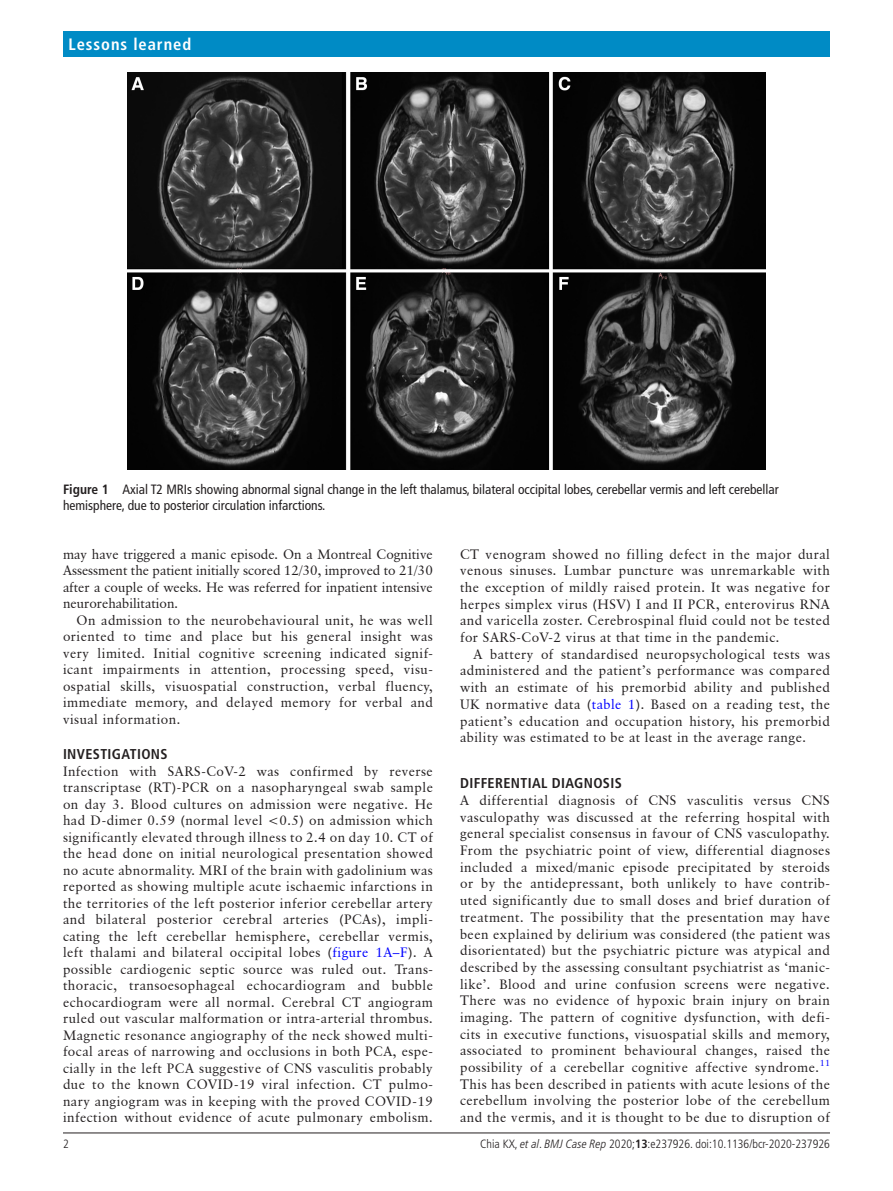
<style>
.page{position:relative;width:893px;height:1191px;background:#fff}
.page>*{position:absolute;margin:0;border:0;box-sizing:border-box;transform-origin:0 0}
.t1{font:700 condensed 16.5px "Frutiger LT Pro";letter-spacing:.055em;color:#fff}
.t2{font:700 condensed 14.25px "Frutiger LT Pro";letter-spacing:.025em;color:#231f20}
.t3{font:13.5px/16.5px "Classical Garamond BT";letter-spacing:.035em;color:#231f20;text-align:justify}
.t4{font:condensed 13.5px/16.5px "Frutiger LT Pro";color:#231f20}
.t5{font:300 condensed 12px "Frutiger LT Pro";color:#231f20}
.t6{font:9px "Classical Garamond BT";color:#00f}
.s1{font-weight:700}
.s2{color:#00f}
.s3{font-style:italic}
</style>
<div class="page">
<hr style="left:63px;top:1132px;width:767px;height:1px;background:#231f20">
<div style="left:63px;top:31px;width:767px;height:25px;background:#008bc5"></div>
<img style="left:128px;top:72px;width:637px;height:397px">
<p class="t1" style="left:69px;top:34px;width:124px">Lessons learned</p>
<p class="t4" style="left:63px;top:481px;width:717px"><span class="s1">Figure 1</span> Axial T2 MRIs showing abnormal signal change in the left thalamus, bilateral occipital lobes, cerebellar vermis and left cerebellar hemisphere, due to posterior circulation infarctions.</p>
<p class="t3" style="left:63px;top:545px;width:371px">may have triggered a manic episode. On a Montreal Cognitive Assessment the patient initially scored 12/30, improved to 21/30 after a couple of weeks. He was referred for inpatient intensive neurorehabilitation.</p>
<p class="t3" style="left:63px;top:611px;width:371px;text-indent:14px">On admission to the neurobehavioural unit, he was well oriented to time and place but his general insight was very limited. Initial cognitive screening indicated signif&shy;icant impairments in attention, processing speed, visu&shy;ospatial skills, visuospatial construction, verbal fluency, immediate memory, and delayed memory for verbal and visual information.</p>
<p class="t2" style="left:63px;top:745px;width:106px">INVESTIGATIONS</p>
<p class="t3" style="left:63px;top:762px;width:371px">Infection with SARS-CoV-2 was confirmed by reverse transcriptase (RT)-PCR on a nasopharyngeal swab sample on day 3. Blood cultures on admission were negative. He had D-dimer 0.59 (normal level &lt;0.5) on admission which significantly elevated through illness to 2.4 on day 10. CT of the head done on initial neurological presentation showed no acute abnormality. MRI of the brain with gadolinium was reported as showing multiple acute ischaemic infarctions in the territories of the left posterior inferior cerebellar artery and bilateral posterior cerebral arteries (PCAs), impli&shy;cating the left cerebellar hemisphere, cerebellar vermis, left thalami and bilateral occipital lobes (<span class="s2">figure 1A–F</span>). A possible cardiogenic septic source was ruled out. Trans&shy;thoracic, transoesophageal echocardiogram and bubble echocardiogram were all normal. Cerebral CT angiogram ruled out vascular malformation or intra-arterial thrombus.<br>Magnetic resonance angiography of the neck showed multi&shy;focal areas of narrowing and occlusions in both PCA, espe&shy;cially in the left PCA suggestive of CNS vasculitis probably due to the known COVID-19 viral infection. CT pulmo&shy;nary angiogram was in keeping with the proved COVID-19 infection without evidence of acute pulmonary embolism.</p>
<p class="t3" style="left:460px;top:545px;width:371px">CT venogram showed no filling defect in the major dural venous sinuses. Lumbar puncture was unremarkable with the exception of mildly raised protein. It was negative for herpes simplex virus (HSV) I and II PCR, enterovirus RNA and varicella zoster. Cerebrospinal fluid could not be tested for SARS-CoV-2 virus at that time in the pandemic.</p>
<p class="t3" style="left:460px;top:645px;width:371px;text-indent:14px">A battery of standardised neuropsychological tests was administered and the patient’s performance was compared with an estimate of his premorbid ability and published UK normative data (<span class="s2">table 1</span>). Based on a reading test, the patient’s education and occupation history, his premorbid ability was estimated to be at least in the average range.</p>
<p class="t2" style="left:460px;top:775px;width:163px">DIFFERENTIAL DIAGNOSIS</p>
<p class="t3" style="left:460px;top:791px;width:371px">A differential diagnosis of CNS vasculitis versus CNS vasculopathy was discussed at the referring hospital with general specialist consensus in favour of CNS vasculopathy.<br>From the psychiatric point of view, differential diagnoses included a mixed/manic episode precipitated by steroids or by the antidepressant, both unlikely to have contrib&shy;uted significantly due to small doses and brief duration of treatment. The possibility that the presentation may have been explained by delirium was considered (the patient was disorientated) but the psychiatric picture was atypical and described by the assessing consultant psychiatrist as ‘manic&shy;like’. Blood and urine confusion screens were negative.<br>There was no evidence of hypoxic brain injury on brain imaging. The pattern of cognitive dysfunction, with defi&shy;cits in executive functions, visuospatial skills and memory, associated to prominent behavioural changes, raised the possibility of a cerebellar cognitive affective syndrome.</p>
<p class="t6" style="left:820px;top:1057px;width:12px">11</p>
<p class="t3" style="left:460px;top:1075px;width:371px">This has been described in patients with acute lesions of the cerebellum involving the posterior lobe of the cerebellum and the vermis, and it is thought to be due to disruption of</p>
<p class="t5" style="left:63px;top:1136px;width:7px">2</p>
<p class="t5" style="left:480px;top:1136px;width:351px">Chia KX, <span class="s3">et al</span>. <span class="s3">BMJ Case Rep</span> 2020;<span class="s1">13</span>:e237926. doi:10.1136/bcr-2020-237926</p>
</div>
